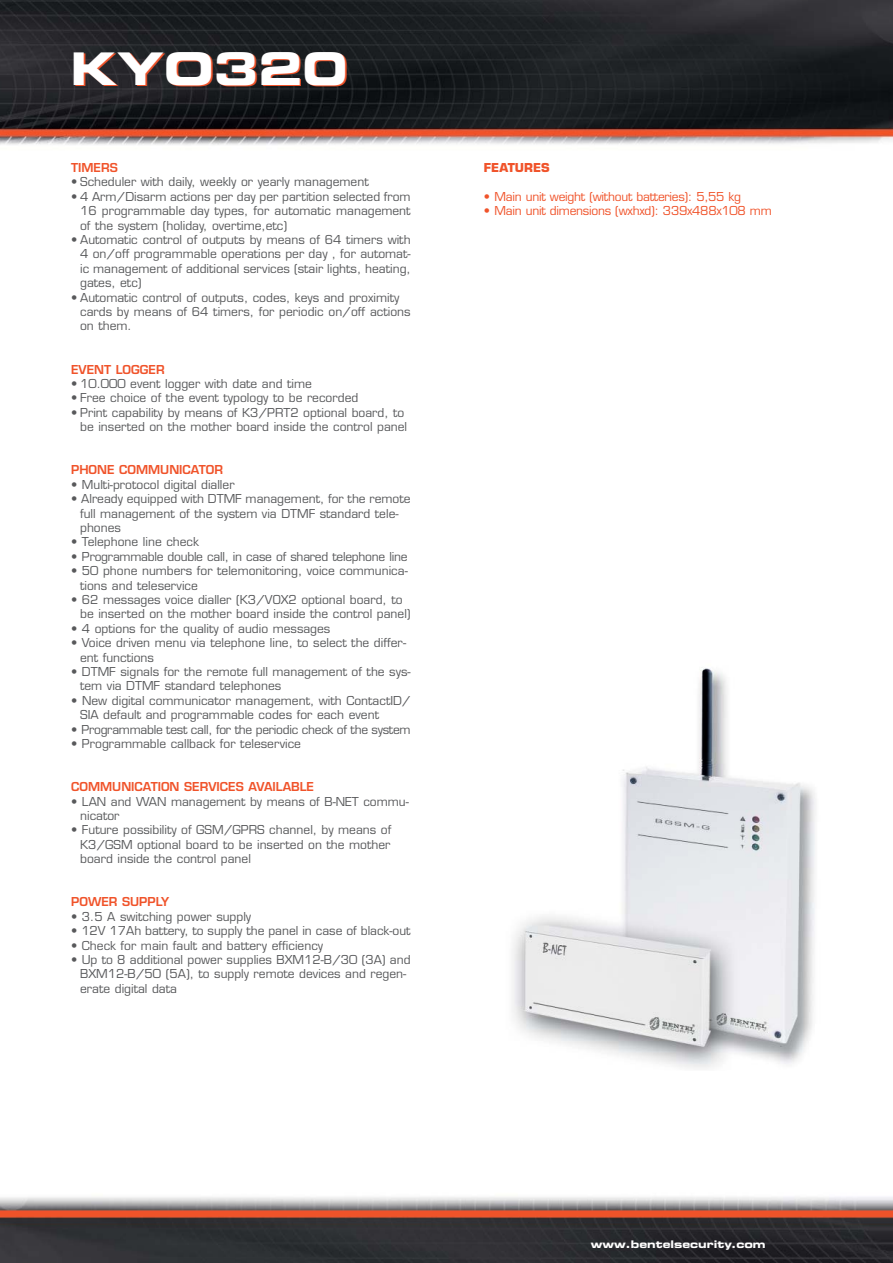
<style>
.page{position:relative;width:893px;height:1263px;background:#fff}
.page>*{position:absolute;margin:0;border:0;box-sizing:border-box;transform-origin:0 0}
.t1{font:45px "Eurostile Bold Extended Two";color:#fff}
.t2{font:12px/14.4px "Eurostile";color:#58595b}
.t3{font:12px "Eurostile";letter-spacing:-.02em;color:#58595b}
.t4{font:12px "Eurostile";letter-spacing:-.02em;color:#f0532a}
.t5{font:600 12px "Eurostile";color:#f0532a}
.t6{font:700 12px "Eurostile";color:#f0532a}
.t7{font:10.5px "Eurostile Bold Extended Two";color:#fff}
</style>
<div class="page">
<img style="left:0;top:1197px;width:893px;height:66px">
<img style="left:0;top:0;width:893px;height:145px">
<img style="left:512px;top:668px;width:304px;height:400px">
<h1 class="t1" style="left:71px;top:52px;width:278px">KYO320</h1>
<p class="t5" style="left:71px;top:163px;width:48px">TIMERS</p>
<p class="t2" style="left:71px;top:176px;width:299px">• Scheduler with daily, weekly or yearly management</p>
<p class="t2" style="left:80px;top:190px;width:332px;text-align:justify;text-indent:-9px">• 4 Arm/Disarm actions per day per partition selected from 16 programmable day types, for automatic management of the system (holiday, overtime,etc)</p>
<p class="t2" style="left:80px;top:234px;width:332px;text-align:justify;text-indent:-9px">• Automatic control of outputs by means of 64 timers with 4 on/off programmable operations per day , for automat&shy;ic management of additional services (stair lights, heating, gates, etc)</p>
<p class="t2" style="left:80px;top:291px;width:332px;text-indent:-9px">• Automatic control of outputs, codes, keys and proximity cards by means of 64 timers, for periodic on/off actions on them.</p>
<p class="t5" style="left:71px;top:364px;width:95px">EVENT LOGGER</p>
<p class="t2" style="left:71px;top:378px;width:242px">• 10.000 event logger with date and time</p>
<p class="t2" style="left:71px;top:392px;width:289px">• Free choice of the event typology to be recorded</p>
<p class="t2" style="left:71px;top:406px;width:337px;text-align:right">• Print capability by means of K3/PRT2 optional board, to be inserted on the mother board inside the control panel</p>
<p class="t5" style="left:71px;top:465px;width:153px">PHONE COMMUNICATOR</p>
<p class="t2" style="left:71px;top:478px;width:165px">• Multi-protocol digital dialler</p>
<p class="t2" style="left:80px;top:493px;width:332px;text-indent:-9px">• Already equipped with DTMF management, for the remote full management of the system via DTMF standard tele&shy;phones</p>
<p class="t2" style="left:71px;top:536px;width:129px">• Telephone line check</p>
<p class="t3" style="left:71px;top:552px;width:338px">• Programmable double call, in case of shared telephone line</p>
<p class="t2" style="left:80px;top:565px;width:329px;text-indent:-9px">• 50 phone numbers for telemonitoring, voice communica&shy;tions and teleservice</p>
<p class="t2" style="left:80px;top:594px;width:332px;text-indent:-9px">• 62 messages voice dialler (K3/VOX2 optional board, to be inserted on the mother board inside the control panel)</p>
<p class="t2" style="left:71px;top:622px;width:261px">• 4 options for the quality of audio messages</p>
<p class="t2" style="left:80px;top:637px;width:328px;text-indent:-9px">• Voice driven menu via telephone line, to select the differ&shy;ent functions</p>
<p class="t2" style="left:80px;top:666px;width:332px;text-indent:-9px">• DTMF signals for the remote full management of the sys&shy;tem via DTMF standard telephones</p>
<p class="t2" style="left:80px;top:694px;width:332px;text-indent:-9px">• New digital communicator management, with ContactID/<br>SIA default and programmable codes for each event</p>
<p class="t3" style="left:71px;top:724px;width:341px">• Programmable test call, for the periodic check of the system</p>
<p class="t2" style="left:71px;top:738px;width:231px">• Programmable callback for teleservice</p>
<p class="t5" style="left:71px;top:782px;width:244px">COMMUNICATION SERVICES AVAILABLE</p>
<p class="t2" style="left:80px;top:795px;width:330px;text-indent:-9px">• LAN and WAN management by means of B-NET commu&shy;nicator</p>
<p class="t2" style="left:80px;top:824px;width:313px;text-align:justify;text-indent:-9px">• Future possibility of GSM/GPRS channel, by means of K3/GSM optional board to be inserted on the mother board inside the control panel</p>
<p class="t5" style="left:71px;top:897px;width:100px">POWER SUPPLY</p>
<p class="t2" style="left:71px;top:910px;width:181px">• 3.5 A switching power supply</p>
<p class="t2" style="left:71px;top:925px;width:341px">• 12V 17Ah battery, to supply the panel in case of black-out</p>
<p class="t2" style="left:71px;top:939px;width:253px">• Check for main fault and battery efficiency</p>
<p class="t2" style="left:80px;top:954px;width:332px;text-indent:-9px">• Up to 8 additional power supplies BXM12-B/30 (3A) and<br>BXM12-B/50 (5A), to supply remote devices and regen&shy;erate digital data</p>
<p class="t6" style="left:484px;top:163px;width:67px">FEATURES</p>
<p class="t4" style="left:484px;top:192px;width:259px">• Main unit weight (without batteries): 5,55 kg</p>
<p class="t4" style="left:484px;top:206px;width:289px">• Main unit dimensions (wxhxd): 339x488x108 mm</p>
<p class="t7" style="left:591px;top:1241px;width:176px">www.bentelsecurity.com</p>
</div>
